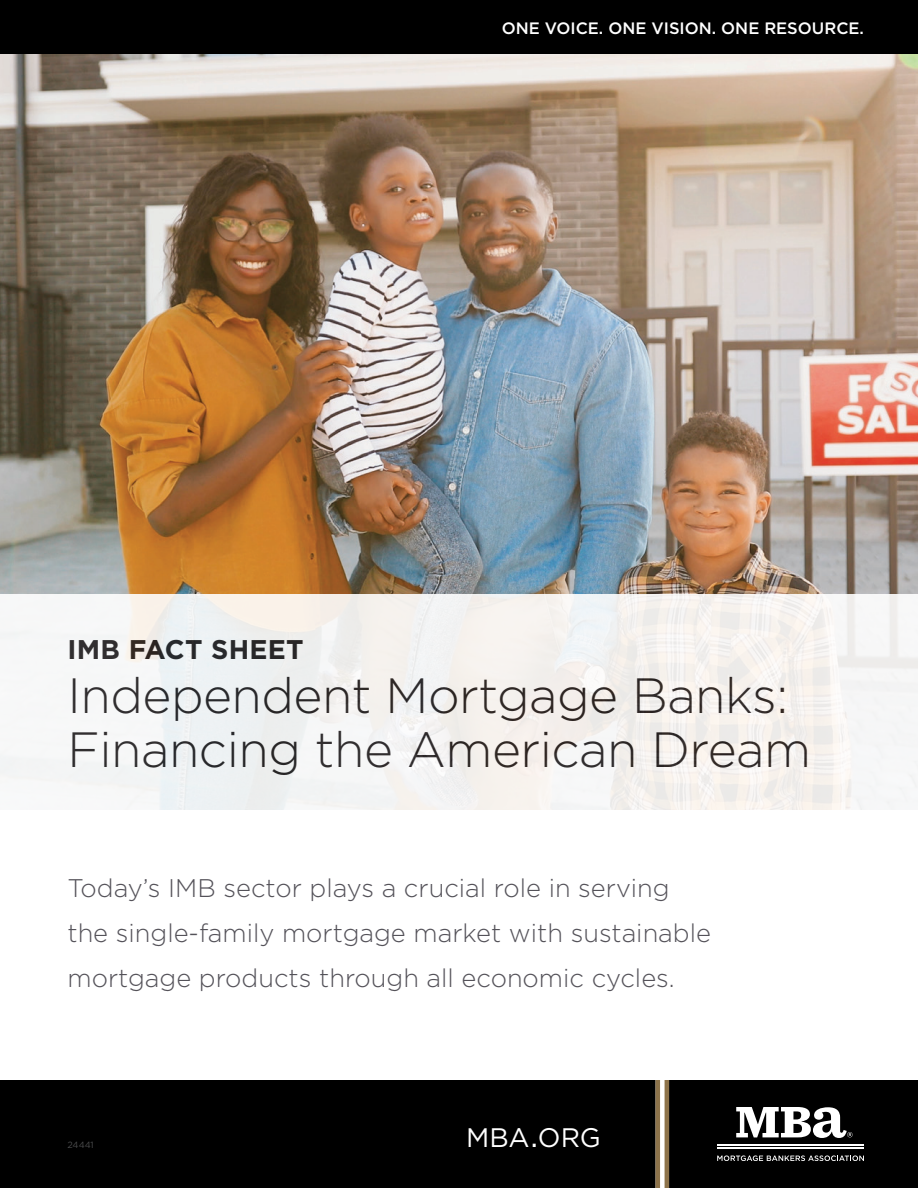
<style>
.page{position:relative;width:918px;height:1188px;background:#fff}
.page>*{position:absolute;margin:0;border:0;box-sizing:border-box;transform-origin:0 0}
.t1{font:300 49.5px/54px "Gotham";letter-spacing:-.01em;color:#231f20}
.t2{font:700 27px "Gotham";letter-spacing:.01em;color:#231f20}
.t3{font:26.85px "Gotham Book SC850";letter-spacing:-.005em;color:#fff}
.t4{font:300 25.5px/45px "Gotham";color:#545259}
.t5{font:500 16.5px "Gotham";color:#fff}
.t6{font:9px "Gotham";letter-spacing:-.01em;color:#4b4c4d}
.s1{font-size:31.5px}
</style>
<div class="page">
<img style="left:0;top:54px;width:918px;height:540px">
<div style="left:0;top:1080px;width:918px;height:108px;background:#000"></div>
<hr style="left:717px;top:1145px;width:147px;height:1px;background:#fff">
<hr style="left:717px;top:1147px;width:147px;height:1px;background:#fff">
<svg style="left:736px;top:1107px;width:117px;height:31px"></svg>
<svg style="left:717px;top:1155px;width:147px;height:6px"></svg>
<svg style="left:660px;top:1080px;width:5px;height:108px"></svg>
<hr style="left:665px;top:1080px;width:4px;height:108px;background:#8d734a">
<hr style="left:656px;top:1080px;width:4px;height:108px;background:#8d734a">
<div style="left:0;top:0;width:918px;height:54px;background:#000"></div>
<div style="left:0;top:594px;width:918px;height:216px;background:#f5f3f2"></div>
<p class="t5" style="left:502px;top:17px;width:364px">ONE VOICE. ONE VISION. ONE RESOURCE.</p>
<p class="t2" style="left:68px;top:631px;width:238px">IMB FACT SHEET</p>
<h1 class="t1" style="left:68px;top:667px;width:745px">Independent Mortgage Banks:<br>Financing the American Dream</h1>
<p class="t4" style="left:68px;top:864px;width:645px">Today’s IMB sector plays a crucial role in serving the single-family mortgage market with sustainable mortgage products through all economic cycles.</p>
<p class="t6" style="left:68px;top:1139px;width:28px">24441</p>
<p class="t3" style="left:466px;top:1120px;width:136px">MBA<span class="s1">.</span>ORG</p>
</div>
